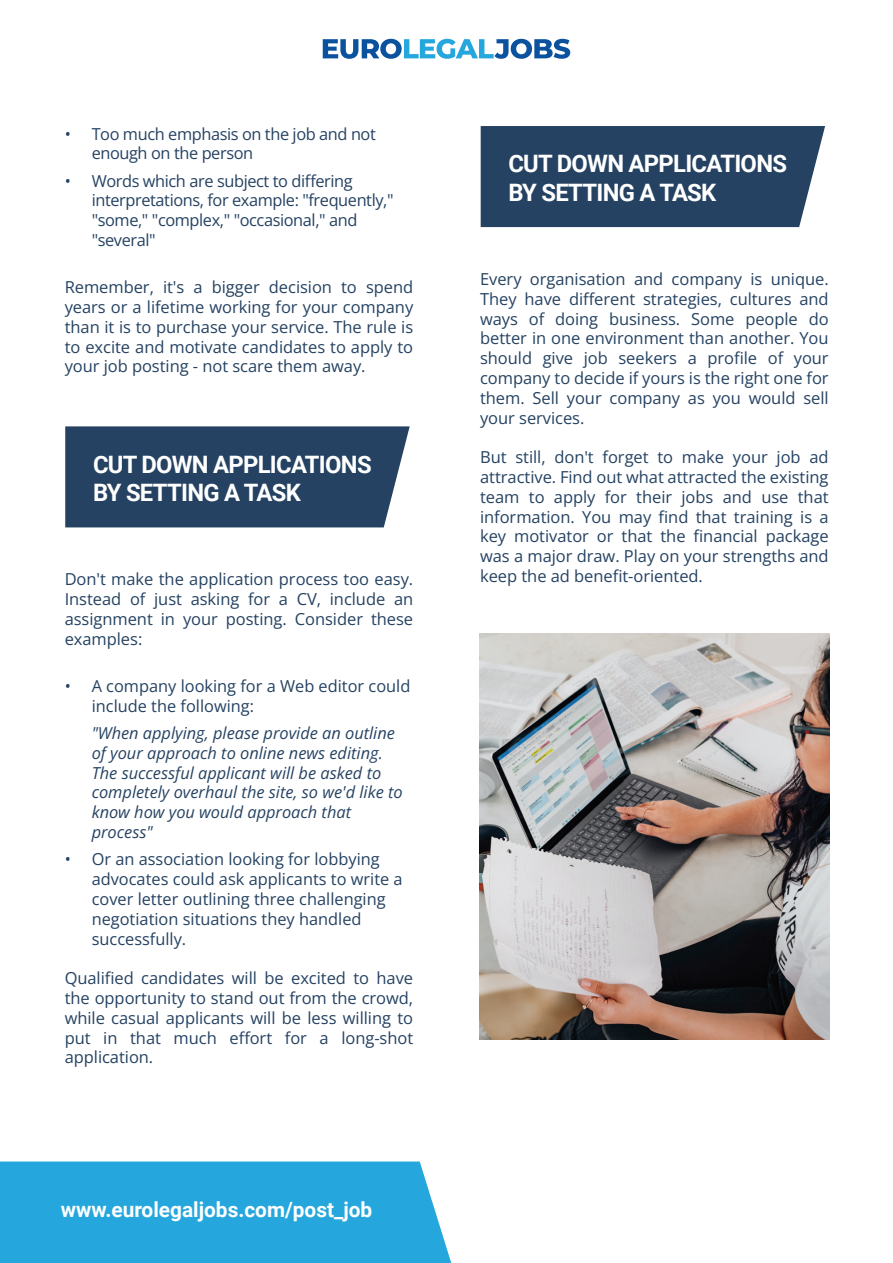
<style>
.page{position:relative;width:893px;height:1263px;background:#fff}
.page>*{position:absolute;margin:0;border:0;box-sizing:border-box;transform-origin:0 0}
.t1{font:700 24px/28.8px "Roboto";letter-spacing:-.03em;color:#fff}
.t2{font:700 21px "Roboto";color:#fff}
.t3{font:16.5px/19.8px "Open Sans";letter-spacing:-.005em;color:#254262;text-align:justify}
.t4{font:italic 16.5px/19.8px "Open Sans";color:#254262}
.t5{font:16.5px/19.8px "Open Sans";letter-spacing:-.025em;color:#254262}
</style>
<div class="page">
<img style="left:480px;top:633px;width:349px;height:407px">
<div style="left:65px;top:426px;width:345px;height:101px;background:#254262"></div>
<div style="left:481px;top:126px;width:344px;height:101px;background:#254262"></div>
<svg style="left:323px;top:39px;width:247px;height:20px"></svg>
<div style="left:0;top:1161px;width:452px;height:102px;background:#25a7dd"></div>
<p class="t5" style="left:92px;top:123px;width:286px;text-indent:-27px">• Too much emphasis on the job and not enough on the person</p>
<p class="t5" style="left:92px;top:170px;width:303px;text-indent:-27px">• Words which are subject to differing interpretations, for example: "frequently," "some," "complex," "occasional," and "several"</p>
<p class="t3" style="left:65px;top:277px;width:350px">Remember, it's a bigger decision to spend years or a lifetime working for your company than it is to purchase your service. The rule is to excite and motivate candidates to apply to your job posting - not scare them away.</p>
<h1 class="t1" style="left:93px;top:449px;width:280px">CUT DOWN APPLICATIONS<br>BY SETTING A TASK</h1>
<p class="t3" style="left:65px;top:569px;width:350px">Don't make the application process too easy.<br>Instead of just asking for a CV, include an assignment in your posting. Consider these examples:</p>
<p class="t3" style="left:92px;top:675px;width:320px;text-indent:-27px">• A company looking for a Web editor could include the following:</p>
<p class="t4" style="left:92px;top:722px;width:313px">"When applying, please provide an outline of your approach to online news editing.<br>The successful applicant will be asked to completely overhaul the site, so we'd like to know how you would approach that process"</p>
<p class="t3" style="left:92px;top:849px;width:313px;text-align:left;text-indent:-27px">• Or an association looking for lobbying advocates could ask applicants to write a cover letter outlining three challenging negotiation situations they handled successfully.</p>
<p class="t3" style="left:65px;top:968px;width:350px">Qualified candidates will be excited to have the opportunity to stand out from the crowd, while casual applicants will be less willing to put in that much effort for a long-shot application.</p>
<p class="t2" style="left:61px;top:1195px;width:313px">www.eurolegaljobs.com/post_job</p>
<h1 class="t1" style="left:508px;top:148px;width:280px">CUT DOWN APPLICATIONS<br>BY SETTING A TASK</h1>
<p class="t3" style="left:480px;top:269px;width:350px">Every organisation and company is unique.<br>They have different strategies, cultures and ways of doing business. Some people do better in one environment than another. You should give job seekers a profile of your company to decide if yours is the right one for them. Sell your company as you would sell your services.</p>
<p class="t3" style="left:480px;top:447px;width:350px">But still, don't forget to make your job ad attractive. Find out what attracted the existing team to apply for their jobs and use that information. You may find that training is a key motivator or that the financial package was a major draw. Play on your strengths and keep the ad benefit-oriented.</p>
</div>
